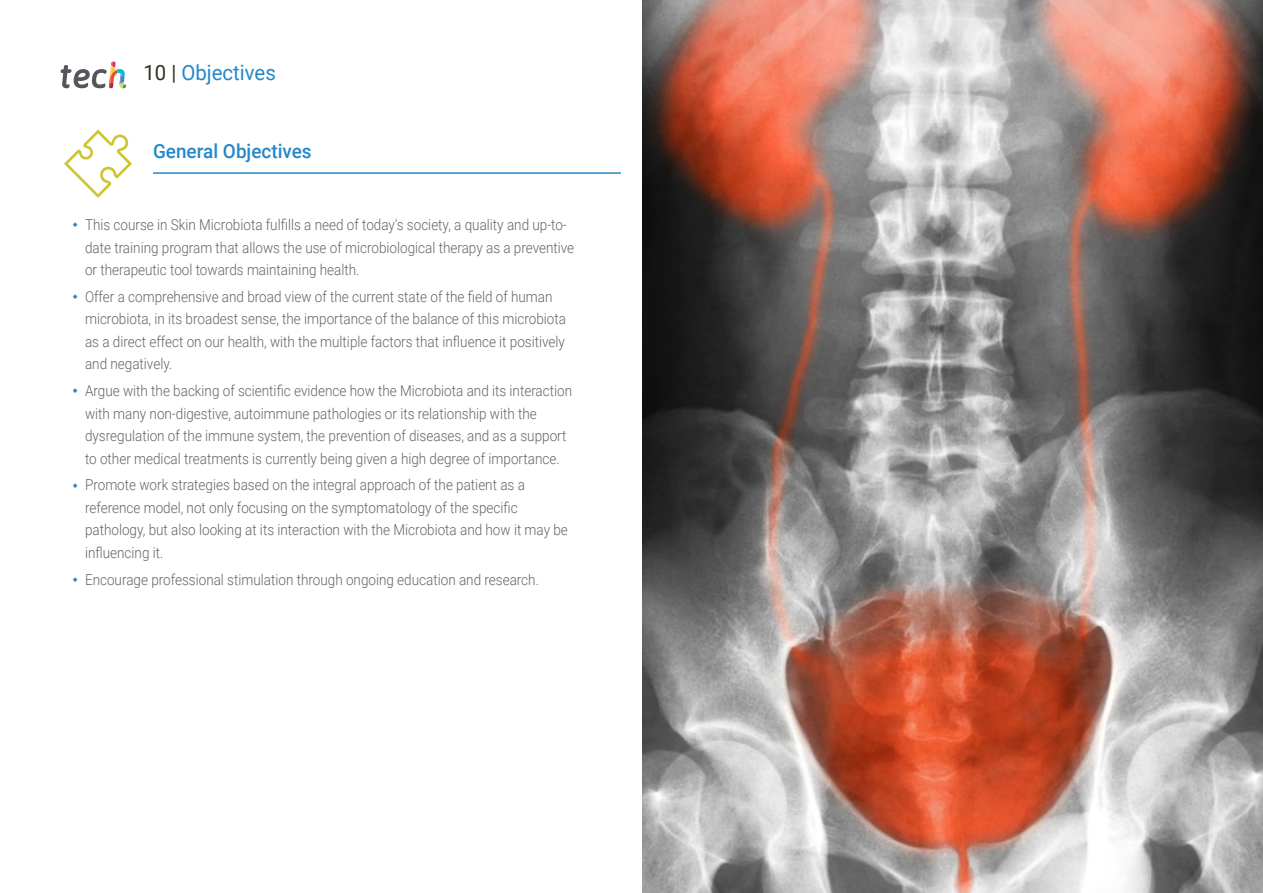
<style>
.page{position:relative;width:1263px;height:893px;background:#fff}
.page>*{position:absolute;margin:0;border:0;box-sizing:border-box;transform-origin:0 0}
.t1{font:21px "Roboto";color:#2488c9}
.t2{font:500 19.5px "Roboto";color:#2488c9}
.t3{font:300 15px/22.5px "Roboto";color:#61646a;scale:.9 1}
.s1{color:#312e20}
</style>
<div class="page">
<hr style="left:153px;top:173px;width:468px;height:1px;background:#2488c9">
<svg style="left:64px;top:130px;width:68px;height:68px"></svg>
<img style="left:642px;top:0;width:621px;height:893px">
<svg style="left:61px;top:62px;width:65px;height:27px"></svg>
<h1 class="t1" style="left:144px;top:57px;width:134px"><span class="s1">10 |</span> Objectives</h1>
<h2 class="t2" style="left:153px;top:138px;width:160px">General Objectives</h2>
<p class="t3" style="left:85px;top:213px;width:545px">This course in Skin Microbiota fulfills a need of today's society, a quality and up-to&shy;date training program that allows the use of microbiological therapy as a preventive or therapeutic tool towards maintaining health.</p>
<p class="t3" style="left:85px;top:285px;width:536px">Offer a comprehensive and broad view of the current state of the field of human microbiota, in its broadest sense, the importance of the balance of this microbiota as a direct effect on our health, with the multiple factors that influence it positively and negatively.</p>
<p class="t3" style="left:85px;top:379px;width:543px">Argue with the backing of scientific evidence how the Microbiota and its interaction with many non-digestive, autoimmune pathologies or its relationship with the dysregulation of the immune system, the prevention of diseases, and as a support to other medical treatments is currently being given a high degree of importance.</p>
<p class="t3" style="left:85px;top:473px;width:538px">Promote work strategies based on the integral approach of the patient as a reference model, not only focusing on the symptomatology of the specific pathology, but also looking at its interaction with the Microbiota and how it may be influencing it.</p>
<p class="t3" style="left:85px;top:567px;width:506px">Encourage professional stimulation through ongoing education and research.</p>
</div>
